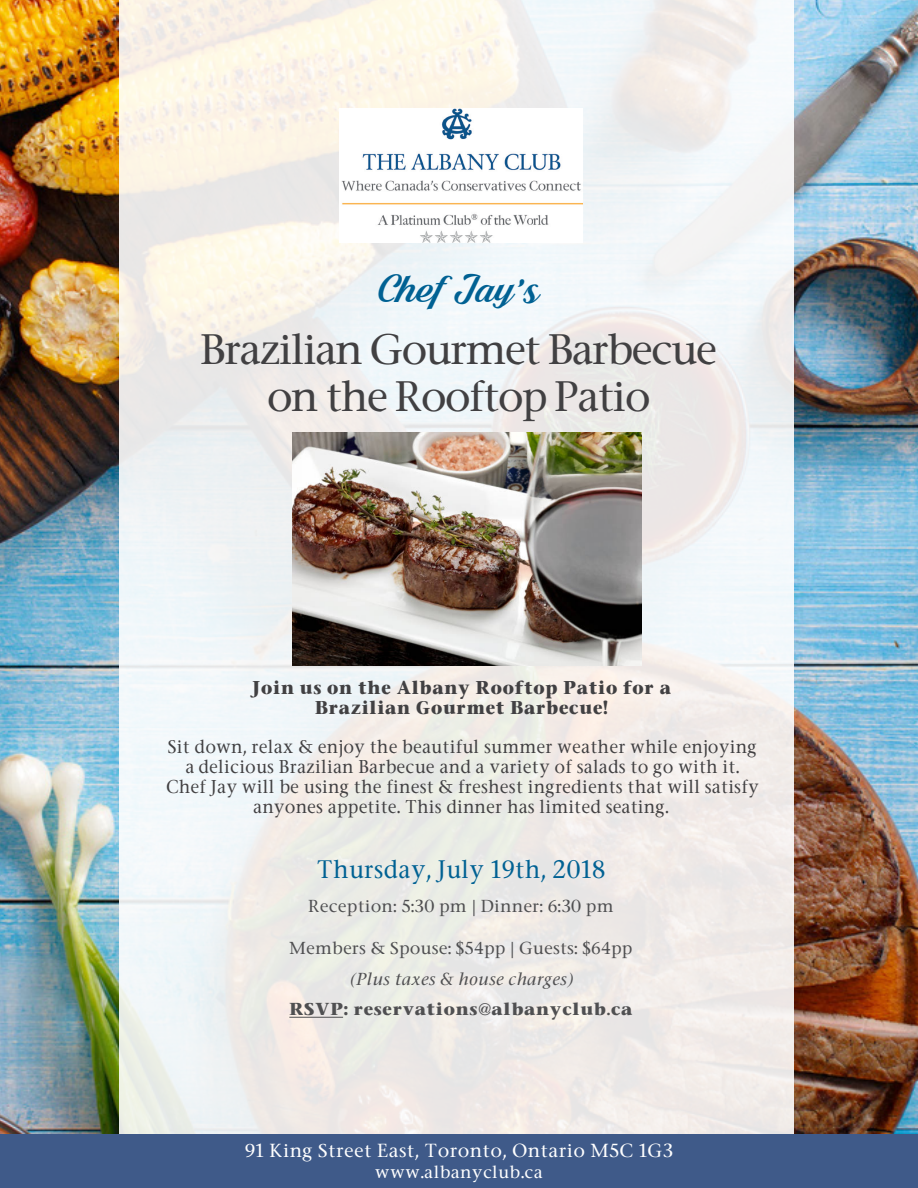
<style>
.page{position:relative;width:918px;height:1188px;background:#fff}
.page>*{position:absolute;margin:0;border:0;box-sizing:border-box;transform-origin:0 0}
.t1{font:43.5px "Shaded Larch PERSONALUSEONLY";color:#006193}
.t2{font:500 40.5px/47.2px "Stone Serif";letter-spacing:-.02em;color:#414042;text-align:center}
.t3{font:500 24px "Stone Serif";letter-spacing:.04em;color:#006193;scale:.93 1}
.t4{font:500 18px "Stone Serif";letter-spacing:.05em;color:#fff}
.t5{font:500 17.7px/19.8px "Stone Serif";letter-spacing:.04em;color:#414042;text-align:center;scale:.93 1}
.t6{font:700 17.7px/19.8px "Stone Serif";letter-spacing:.04em;color:#414042;text-align:center;scale:.93 1}
.t7{font:500 16.5px "Stone Serif";letter-spacing:.04em;color:#4f4f51}
.t8{font:700 16.5px "Stone Serif";letter-spacing:.04em;color:#4f4f51}
.t9{font:italic 500 16.5px "Stone Serif";letter-spacing:.04em;color:#4f4f51}
.t10{font:500 16.5px "Stone Serif";letter-spacing:.05em;color:#fff}
</style>
<div class="page">
<img style="left:1px;top:1px;width:917px;height:1133px">
<div style="left:119px;top:0;width:675px;height:1188px;background:linear-gradient(to bottom,#f4f4f1,#edeceb)"></div>
<div style="left:0;top:1134px;width:918px;height:54px;background:#3f5a89"></div>
<hr style="left:289px;top:1017px;width:54px;height:1px;background:#4f4f51">
<img style="left:292px;top:432px;width:349px;height:233px">
<img style="left:339px;top:109px;width:243px;height:134px">
<h1 class="t1" style="left:378px;top:264px;width:164px">Chef Jay’s</h1>
<h2 class="t2" style="left:201px;top:325px;width:517px">Brazilian Gourmet Barbecue on the Rooftop Patio</h2>
<p class="t6" style="left:253px;top:679px;width:451px">Join us on the Albany Rooftop Patio for a<br>Brazilian Gourmet Barbecue!</p>
<p class="t5" style="left:166px;top:737px;width:638px">Sit down, relax &amp; enjoy the beautiful summer weather while enjoying a delicious Brazilian Barbecue and a variety of salads to go with it.<br>Chef Jay will be using the finest &amp; freshest ingredients that will satisfy anyones appetite. This dinner has limited seating.</p>
<h3 class="t3" style="left:317px;top:853px;width:311px">Thursday, July 19th, 2018</h3>
<p class="t7" style="left:309px;top:896px;width:306px">Reception: 5:30 pm | Dinner: 6:30 pm</p>
<p class="t7" style="left:290px;top:937px;width:344px">Members &amp; Spouse: $54pp | Guests: $64pp</p>
<p class="t9" style="left:350px;top:968px;width:224px">(Plus taxes &amp; house charges)</p>
<p class="t8" style="left:289px;top:998px;width:345px">RSVP: reservations@albanyclub.ca</p>
<p class="t4" style="left:245px;top:1138px;width:429px">91 King Street East, Toronto, Ontario M5C 1G3</p>
<p class="t10" style="left:375px;top:1161px;width:169px">www.albanyclub.ca</p>
</div>
